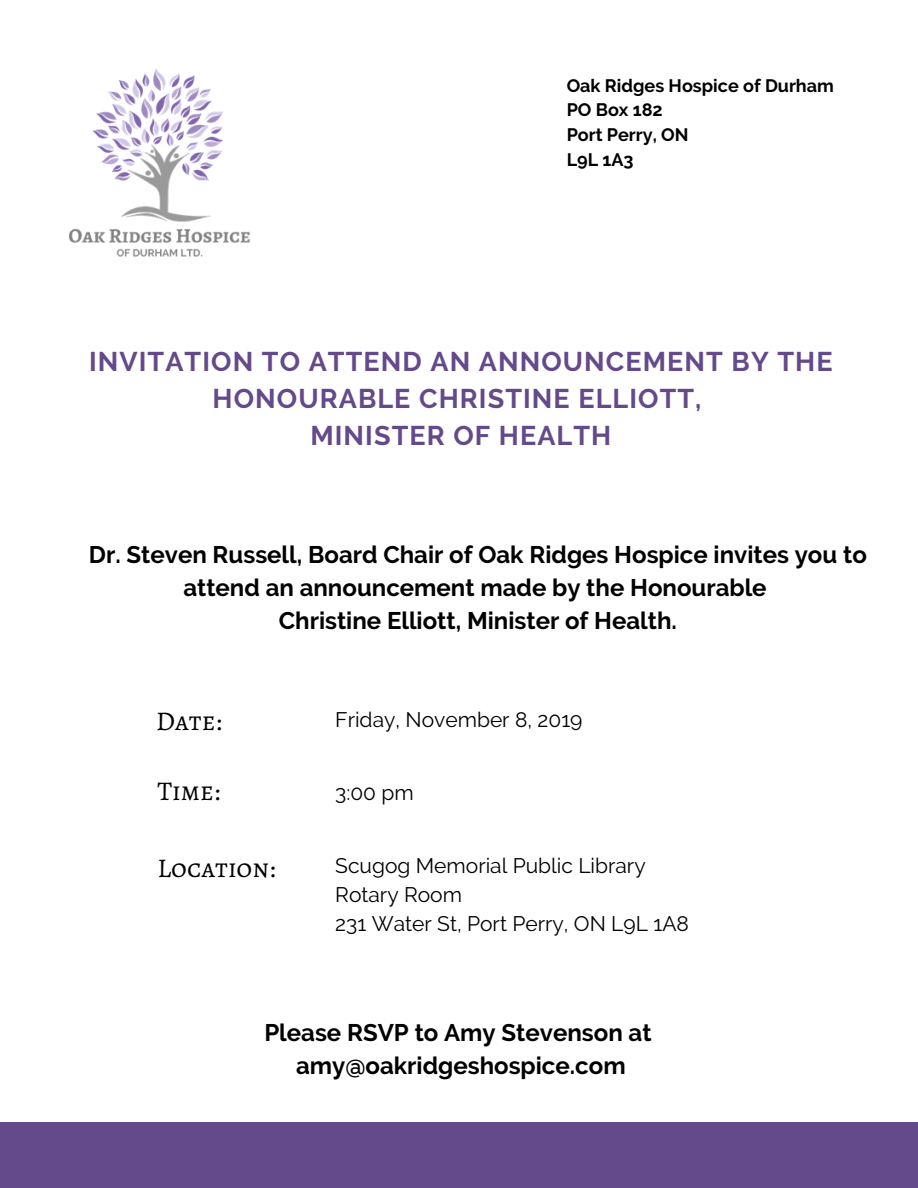
<style>
.page{position:relative;width:918px;height:1188px;background:#fff}
.page>*{position:absolute;margin:0;border:0;box-sizing:border-box;transform-origin:0 0}
.t1{font:700 27px/37px "Raleway";letter-spacing:.04em;color:#644a8b;text-align:center}
.t2{font:27px "Alegreya SC";color:#000}
.t3{font:700 24px/32.7px "Raleway";color:#000;text-align:center}
.t4{font:21px/29.2px "Raleway";color:#000}
.t5{font:700 18px/24.8px "Raleway";color:#000}
</style>
<div class="page">
<div style="left:0;top:1122px;width:918px;height:66px;background:#644a8b"></div>
<img style="left:68px;top:69px;width:182px;height:188px">
<p class="t5" style="left:567px;top:73px;width:269px">Oak Ridges Hospice of Durham<br>PO Box 182<br>Port Perry, ON<br>L9L 1A3</p>
<p class="t1" style="left:89px;top:343px;width:745px">INVITATION TO ATTEND AN ANNOUNCEMENT BY THE<br>HONOURABLE CHRISTINE ELLIOTT,<br>MINISTER OF HEALTH</p>
<p class="t3" style="left:89px;top:539px;width:779px">Dr. Steven Russell, Board Chair of Oak Ridges Hospice invites you to attend an announcement made by the Honourable<br>Christine Elliott, Minister of Health.</p>
<p class="t2" style="left:156px;top:703px;width:67px">Date:</p>
<p class="t4" style="left:335px;top:704px;width:249px">Friday, November 8, 2019</p>
<p class="t2" style="left:158px;top:773px;width:64px">Time:</p>
<p class="t4" style="left:335px;top:778px;width:80px">3:00 pm</p>
<p class="t2" style="left:158px;top:849px;width:119px">Location:</p>
<p class="t4" style="left:335px;top:851px;width:355px">Scugog Memorial Public Library<br>Rotary Room<br>231 Water St, Port Perry, ON L9L 1A8</p>
<p class="t3" style="left:264px;top:1016px;width:389px">Please RSVP to Amy Stevenson at amy@oakridgeshospice.com</p>
</div>
